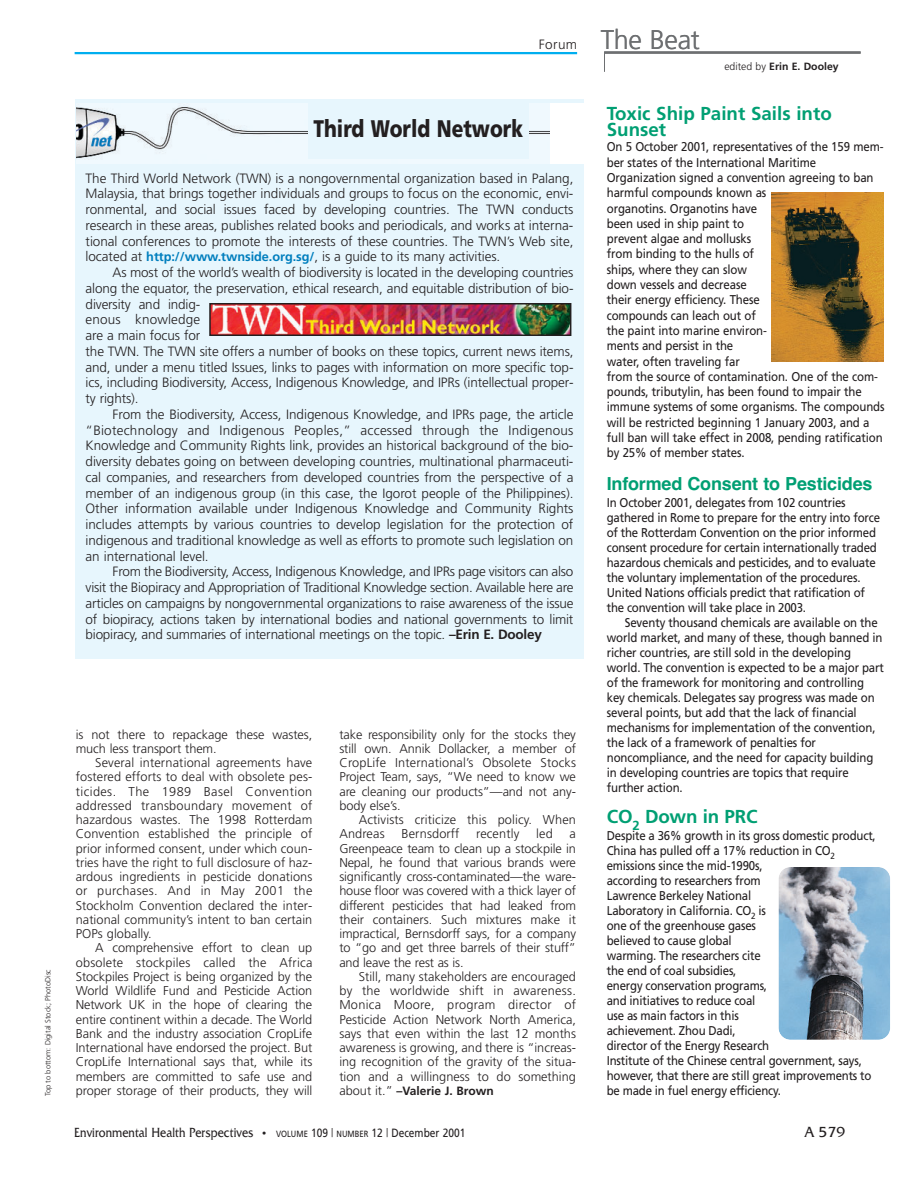
<style>
.page{position:relative;width:918px;height:1188px;background:#fff}
.page>*{position:absolute;margin:0;border:0;box-sizing:border-box;transform-origin:0 0}
.t1{font:300 27px "Frutiger";letter-spacing:-.01em;color:#6d6f71}
.t2{font:900 24px "Frutiger";color:#231f20;scale:.8 1}
.t3{font:700 18.75px/16.5px "Frutiger";color:#009f73}
.t4{font:700 18px "Helvetica";letter-spacing:-.01em;color:#009f73}
.t5{font:15px "Friz Quadrata IT Cby BT";color:#231f20}
.t6{font:300 13.5px/15.8px "Frutiger";letter-spacing:-.01em;color:#231f20;text-align:justify}
.t7{font:13.5px "Friz Quadrata IT Cby BT";color:#231f20;scale:.85 1}
.t8{font:12.75px/15px "Frutiger";letter-spacing:-.01em;color:#231f20;scale:.9 1}
.t9{font:300 12.75px/14.2px "Frutiger";letter-spacing:-.005em;color:#231f20;text-align:justify}
.t10{font:700 12px "Frutiger";color:#231f20}
.t11{font:700 10.5px "Frutiger";color:#231f20}
.t12{font:300 7.5px "Frutiger";color:#231f20}
.s1{font-weight:700;font-size:12.75px;color:#007ebe}
.s2{font-weight:700}
.s3{font-weight:300;font-size:12.75px}
.s4{font-weight:300}
.s5{font-size:10.5px}
.s6{font-family:"Frutiger";font-size:9px}
.s7{font-family:"Frutiger";font-size:12px}
.s8{font-family:"Frutiger";font-weight:300;font-size:12px}
</style>
<div class="page">
<hr style="left:75px;top:52px;width:502px;height:2px;background:#00aeef">
<hr style="left:604px;top:51px;width:257px;height:3px;background:#6d6f71">
<svg style="left:604px;top:54px;width:1px;height:18px"></svg>
<div style="left:75px;top:100px;width:509px;height:559px;background:#e7f6fd"></div>
<div style="left:76px;top:103px;width:509px;height:61px;background:#fff"></div>
<img style="left:76px;top:103px;width:474px;height:61px">
<div style="left:308px;top:103px;width:221px;height:56px;background:#e7f6fd"></div>
<img style="left:772px;top:192px;width:112px;height:170px">
<img style="left:212px;top:306px;width:356px;height:27px">
<div style="left:209px;top:303px;width:362px;height:33px;border:2px solid #231f20"></div>
<img style="left:778px;top:867px;width:112px;height:173px;border-radius:12px">
<p class="t12" style="left:45px;top:1096px;width:128px;rotate:-90deg">Top to bottom: Digital Stock; PhotoDisc</p>
<p class="t6" style="left:539px;top:37px;width:40px">Forum</p>
<h2 class="t2" style="left:313px;top:119px;width:264px">Third World Network</h2>
<p class="t6" style="left:86px;top:171px;width:489px">The Third World Network (TWN) is a nongovernmental organization based in Palang, Malaysia, that brings together individuals and groups to focus on the economic, envi&shy;ronmental, and social issues faced by developing countries. The TWN conducts research in these areas, publishes related books and periodicals, and works at interna&shy;tional conferences to promote the interests of these countries. The TWN’s Web site, located at <span class="s1">http://www.twnside.org.sg/</span>, is a guide to its many activities.</p>
<p class="t6" style="left:86px;top:266px;width:489px;text-align:left;text-indent:27px">As most of the world’s wealth of biodiversity is located in the developing countries along the equator, the preservation, ethical research, and equitable distribution of bio&shy;diversity and indig-<br>enous knowledge<br>are a main focus for<br>the TWN. The TWN site offers a number of books on these topics, current news items, and, under a menu titled Issues, links to pages with information on more specific top&shy;ics, including Biodiversity, Access, Indigenous Knowledge, and IPRs (intellectual proper&shy;ty rights).</p>
<p class="t6" style="left:86px;top:407px;width:489px;text-indent:27px">From the Biodiversity, Access, Indigenous Knowledge, and IPRs page, the article “Biotechnology and Indigenous Peoples,” accessed through the Indigenous Knowledge and Community Rights link, provides an historical background of the bio&shy;diversity debates going on between developing countries, multinational pharmaceuti&shy;cal companies, and researchers from developed countries from the perspective of a member of an indigenous group (in this case, the Igorot people of the Philippines).<br>Other information available under Indigenous Knowledge and Community Rights includes attempts by various countries to develop legislation for the protection of indigenous and traditional knowledge as well as efforts to promote such legislation on an international level.</p>
<p class="t6" style="left:86px;top:565px;width:489px;text-indent:27px">From the Biodiversity, Access, Indigenous Knowledge, and IPRs page visitors can also visit the Biopiracy and Appropriation of Traditional Knowledge section. Available here are articles on campaigns by nongovernmental organizations to raise awareness of the issue of biopiracy, actions taken by international bodies and national governments to limit biopiracy, and summaries of international meetings on the topic. <span class="s2">–Erin E. Dooley</span></p>
<p class="t9" style="left:76px;top:728px;width:238px">is not there to repackage these wastes, much less transport them.</p>
<p class="t9" style="left:76px;top:756px;width:238px;text-indent:19px">Several international agreements have fostered efforts to deal with obsolete pes&shy;ticides. The 1989 Basel Convention addressed transboundary movement of hazardous wastes. The 1998 Rotterdam Convention established the principle of prior informed consent, under which coun&shy;tries have the right to full disclosure of haz&shy;ardous ingredients in pesticide donations or purchases. And in May 2001 the Stockholm Convention declared the inter&shy;national community’s intent to ban certain POPs globally.</p>
<p class="t9" style="left:76px;top:942px;width:238px;text-indent:19px">A comprehensive effort to clean up obsolete stockpiles called the Africa Stockpiles Project is being organized by the World Wildlife Fund and Pesticide Action Network UK in the hope of clearing the entire continent within a decade. The World Bank and the industry association CropLife International have endorsed the project. But CropLife International says that, while its members are committed to safe use and proper storage of their products, they will</p>
<p class="t9" style="left:339px;top:728px;width:238px">take responsibility only for the stocks they still own. Annik Dollacker, a member of CropLife International’s Obsolete Stocks Project Team, says, “We need to know we are cleaning our products”—and not any&shy;body else’s.</p>
<p class="t9" style="left:339px;top:813px;width:238px;text-indent:19px">Activists criticize this policy. When<br>Andreas</p>
<p class="t9" style="left:401px;top:828px;width:59px">Bernsdorff</p>
<p class="t9" style="left:476px;top:828px;width:45px">recently</p>
<p class="t9" style="left:536px;top:828px;width:18px">led</p>
<p class="t9" style="left:339px;top:828px;width:238px;text-indent:230px">a Greenpeace team to clean up a stockpile in Nepal, he found that various brands were significantly cross-contaminated—the ware&shy;house floor was covered with a thick layer of different pesticides that had leaked from their containers. Such mixtures make it impractical, Bernsdorff says, for a company to “go and get three barrels of their stuff” and leave the rest as is.</p>
<p class="t9" style="left:339px;top:970px;width:238px;text-indent:19px">Still, many stakeholders are encouraged by the worldwide shift in awareness.<br>Monica Moore, program director of Pesticide Action Network North America, says that even within the last 12 months awareness is growing, and there is “increas&shy;ing recognition of the gravity of the situa&shy;tion and a willingness to do something</p>
<p class="t10" style="left:339px;top:1086px;width:156px"><span class="s3">about it.”</span> –Valerie J. Brown</p>
<h1 class="t1" style="left:601px;top:29px;width:101px">The Beat</h1>
<p class="t11" style="left:724px;top:62px;width:116px"><span class="s4">edited by</span> Erin E. Dooley</p>
<h3 class="t3" style="left:607px;top:106px;width:227px">Toxic Ship Paint Sails into<br>Sunset</h3>
<p class="t8" style="left:607px;top:140px;width:310px">On 5 October 2001, representatives of the 159 mem&shy;ber states of the International Maritime Organization signed a convention agreeing to ban harmful compounds known as<br>organotins. Organotins have<br>been used in ship paint to<br>prevent algae and mollusks<br>from binding to the hulls of<br>ships, where they can slow<br>down vessels and decrease<br>their energy efficiency. These<br>compounds can leach out of<br>the paint into marine environ-<br>ments and persist in the<br>water, often traveling far<br>from the source of contamination. One of the com&shy;pounds, tributylin, has been found to impair the immune systems of some organisms. The compounds will be restricted beginning 1 January 2003, and a full ban will take effect in 2008, pending ratification by 25% of member states.</p>
<h3 class="t4" style="left:607px;top:477px;width:267px">Informed Consent to Pesticides</h3>
<p class="t8" style="left:607px;top:496px;width:305px">In October 2001, delegates from 102 countries gathered in Rome to prepare for the entry into force of the Rotterdam Convention on the prior informed consent procedure for certain internationally traded hazardous chemicals and pesticides, and to evaluate the voluntary implementation of the procedures.<br>United Nations officials predict that ratification of the convention will take place in 2003.</p>
<p class="t8" style="left:607px;top:616px;width:309px;text-indent:18px">Seventy thousand chemicals are available on the world market, and many of these, though banned in richer countries, are still sold in the developing world. The convention is expected to be a major part of the framework for monitoring and controlling key chemicals. Delegates say progress was made on several points, but add that the lack of financial mechanisms for implementation of the convention, the lack of a framework of penalties for noncompliance, and the need for capacity building in developing countries are topics that require further action.</p>
<h3 class="t3" style="left:607px;top:810px;width:152px">CO<sub>2</sub> Down in PRC</h3>
<p class="t8" style="left:607px;top:829px;width:300px">Despite a 36% growth in its gross domestic product, China has pulled off a 17% reduction in CO<sub>2 </sub>emissions since the mid-1990s,<br>according to researchers from<br>Lawrence Berkeley National<br>Laboratory in California. CO<sub>2</sub> is<br>one of the greenhouse gases<br>believed to cause global<br>warming. The researchers cite<br>the end of coal subsidies,<br>energy conservation programs,<br>and initiatives to reduce coal<br>use as main factors in this<br>achievement. Zhou Dadi,<br>director of the Energy Research<br>Institute of the Chinese central government, says, however, that there are still great improvements to be made in fuel energy efficiency.</p>
<p class="t7" style="left:74px;top:1127px;width:462px">Environmental Health Perspectives <span class="s5">•</span> <span class="s6">VOLUME</span> <span class="s7">109</span> <span class="s8">|</span> <span class="s6">NUMBER</span> <span class="s7">12</span> <span class="s8">|</span> <span class="s7">December 2001</span></p>
<p class="t5" style="left:805px;top:1126px;width:42px">A 579</p>
</div>
